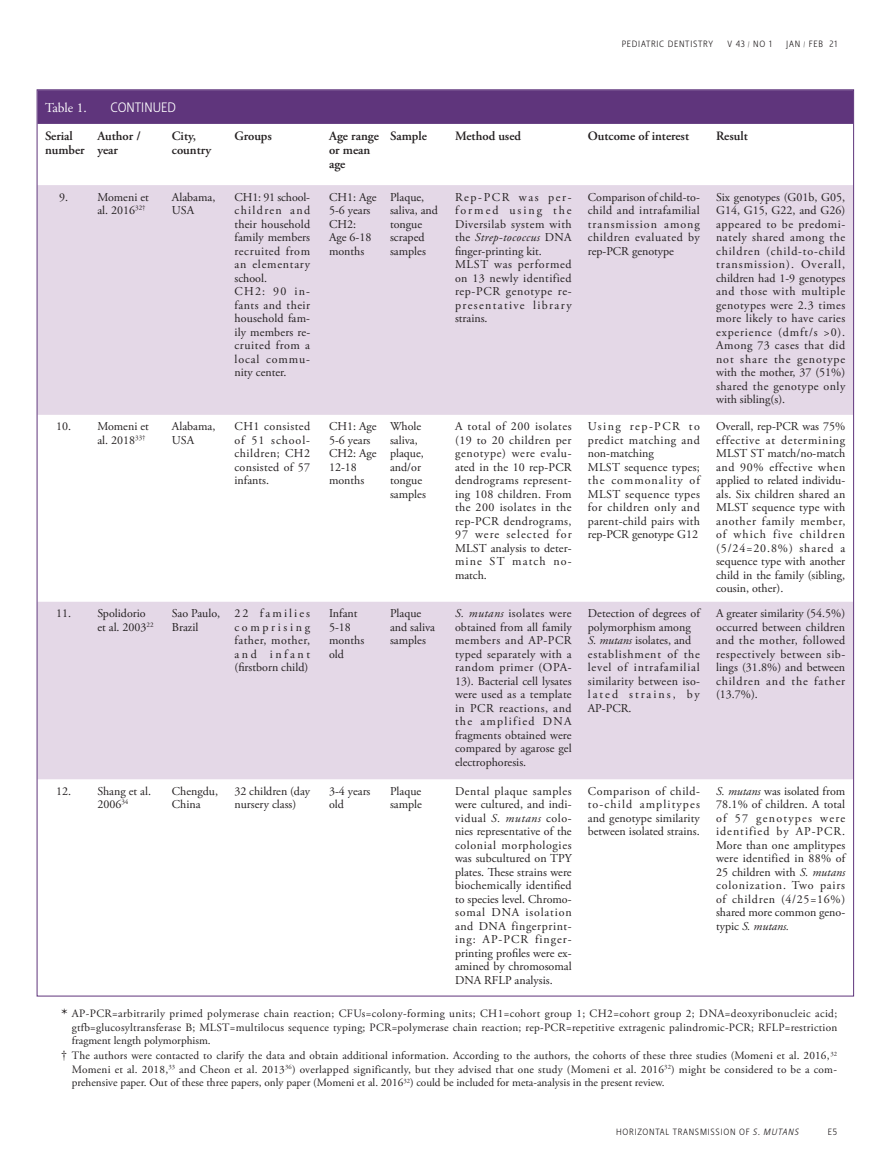
<style>
.page{position:relative;width:891px;height:1175px;background:#fff}
.page>*{position:absolute;margin:0;border:0;box-sizing:border-box;transform-origin:0 0}
.Body_Text_FIRST{font:300 13.5px "Stalemate";color:#fff}
.Body_Text_FIRST-2{font:13.5px "Adobe Garamond Pro";color:#fff}
.Body_Text_FIRST-3{font:600 12.75px/14.2px "Adobe Garamond Pro";color:#231f20}
.Body_Text_FIRST-4{font:12px/13.5px "Adobe Garamond Pro";color:#231f20}
.t1{font:11.25px/13.5px "Adobe Garamond Pro";color:#231f20;text-align:justify}
.t2{font:300 9px "Stalemate LF";letter-spacing:.08em;color:#231f20}
.s1{font-style:italic}
.s2{font-size:16.8px}
.s3{font-size:12.3px}
</style>
<div class="page">
<div style="left:39px;top:91px;width:813px;height:33px;background:#5f357c"></div>
<svg style="left:39px;top:185px;width:813px;height:594px;fill:#e4d8e7"></svg>
<p class="t2" style="left:622px;top:39px;width:93px">PEDIATRIC DENTISTRY</p>
<p class="t2" style="left:728px;top:39px;width:45px">V 43 <sup>/</sup> NO 1</p>
<p class="t2" style="left:786px;top:39px;width:52px">JAN <sup>/</sup> FEB 21</p>
<p class="Body_Text_FIRST-2" style="left:45px;top:100px;width:43px">Table 1.</p>
<p class="Body_Text_FIRST" style="left:110px;top:100px;width:67px">CONTINUED</p>
<p class="Body_Text_FIRST-3" style="left:45px;top:129px;width:29px">Serial</p>
<p class="Body_Text_FIRST-3" style="left:45px;top:143px;width:41px">number</p>
<p class="Body_Text_FIRST-3" style="left:97px;top:129px;width:45px">Author / year</p>
<p class="Body_Text_FIRST-3" style="left:172px;top:129px;width:41px">City, country</p>
<p class="Body_Text_FIRST-3" style="left:235px;top:129px;width:39px">Groups</p>
<p class="Body_Text_FIRST-3" style="left:329px;top:129px;width:51px">Age range or mean age</p>
<p class="Body_Text_FIRST-3" style="left:390px;top:129px;width:38px">Sample</p>
<p class="Body_Text_FIRST-3" style="left:455px;top:129px;width:68px">Method used</p>
<p class="Body_Text_FIRST-3" style="left:588px;top:129px;width:103px">Outcome of interest</p>
<p class="Body_Text_FIRST-3" style="left:716px;top:129px;width:33px">Result</p>
<p class="Body_Text_FIRST-4" style="left:59px;top:190px;width:10px">9.</p>
<p class="Body_Text_FIRST-4" style="left:97px;top:190px;width:53px">Momeni et al. 2016<sup>32†</sup></p>
<p class="Body_Text_FIRST-4" style="left:172px;top:190px;width:45px">Alabama,<br>USA</p>
<p class="Body_Text_FIRST-4" style="left:235px;top:190px;width:77px;text-align:justify">CH1: 91 school&shy;children and their household family members recruited from an elementary school.</p>
<p class="Body_Text_FIRST-4" style="left:235px;top:285px;width:77px;text-align:justify">CH2: 90 in&shy;fants and their household fam&shy;ily members re&shy;cruited from a local commu&shy;nity center.</p>
<p class="Body_Text_FIRST-4" style="left:329px;top:190px;width:49px">CH1: Age<br>5-6 years</p>
<p class="Body_Text_FIRST-4" style="left:329px;top:217px;width:44px">CH2:<br>Age 6-18 months</p>
<p class="Body_Text_FIRST-4" style="left:390px;top:190px;width:49px">Plaque, saliva, and tongue scraped samples</p>
<p class="Body_Text_FIRST-4" style="left:455px;top:190px;width:118px;text-align:justify">Rep-PCR was per&shy;formed using the Diversilab system with the <span class="s1">Strep-tococcus</span> DNA finger-printing kit.</p>
<p class="Body_Text_FIRST-4" style="left:455px;top:258px;width:118px;text-align:justify">MLST was performed on 13 newly identified rep-PCR genotype re&shy;presentative library strains.</p>
<p class="Body_Text_FIRST-4" style="left:588px;top:190px;width:114px;text-align:justify">Comparison of child-to&shy;child and intrafamilial transmission among children evaluated by rep-PCR genotype</p>
<p class="Body_Text_FIRST-4" style="left:716px;top:190px;width:131px;text-align:justify">Six genotypes (G01b, G05, G14, G15, G22, and G26) appeared to be predomi&shy;nately shared among the children (child-to-child transmission). Overall, children had 1-9 genotypes and those with multiple genotypes were 2.3 times more likely to have caries experience (dmft/s &gt;0).<br>Among 73 cases that did not share the genotype with the mother, 37 (51%) shared the genotype only with sibling(s).</p>
<p class="Body_Text_FIRST-4" style="left:56px;top:420px;width:16px">10.</p>
<p class="Body_Text_FIRST-4" style="left:97px;top:420px;width:53px">Momeni et al. 2018<sup>33†</sup></p>
<p class="Body_Text_FIRST-4" style="left:172px;top:420px;width:45px">Alabama,<br>USA</p>
<p class="Body_Text_FIRST-4" style="left:235px;top:420px;width:77px;text-align:justify">CH1 consisted of 51 school&shy;children; CH2 consisted of 57 infants.</p>
<p class="Body_Text_FIRST-4" style="left:329px;top:420px;width:49px">CH1: Age<br>5-6 years</p>
<p class="Body_Text_FIRST-4" style="left:329px;top:447px;width:49px">CH2: Age<br>12-18 months</p>
<p class="Body_Text_FIRST-4" style="left:390px;top:420px;width:37px">Whole saliva, plaque, and/or tongue samples</p>
<p class="Body_Text_FIRST-4" style="left:455px;top:420px;width:118px;text-align:justify">A total of 200 isolates (19 to 20 children per genotype) were evalu&shy;ated in the 10 rep-PCR dendrograms represent&shy;ing 108 children. From the 200 isolates in the rep-PCR dendrograms, 97 were selected for MLST analysis to deter&shy;mine ST match no&shy;match.</p>
<p class="Body_Text_FIRST-4" style="left:588px;top:420px;width:114px;text-align:justify">Using rep-PCR to predict matching and non-matching</p>
<p class="Body_Text_FIRST-4" style="left:588px;top:460px;width:114px;text-align:justify">MLST sequence types; the commonality of MLST sequence types for children only and parent-child pairs with rep-PCR genotype G12</p>
<p class="Body_Text_FIRST-4" style="left:716px;top:420px;width:131px;text-align:justify">Overall, rep-PCR was 75% effective at determining MLST ST match/no-match and 90% effective when applied to related individu&shy;als. Six children shared an MLST sequence type with another family member, of which five children (5/24=20.8%) shared a sequence type with another child in the family (sibling, cousin, other).</p>
<p class="Body_Text_FIRST-4" style="left:56px;top:607px;width:16px">11.</p>
<p class="Body_Text_FIRST-4" style="left:97px;top:607px;width:58px">Spolidorio et al. 2003<sup>22</sup></p>
<p class="Body_Text_FIRST-4" style="left:172px;top:607px;width:50px">Sao Paulo,<br>Brazil</p>
<p class="Body_Text_FIRST-4" style="left:235px;top:607px;width:77px;text-align:justify">22 families comprising father, mother, and infant (firstborn child)</p>
<p class="Body_Text_FIRST-4" style="left:329px;top:607px;width:37px">Infant<br>5-18 months old</p>
<p class="Body_Text_FIRST-4" style="left:390px;top:607px;width:46px">Plaque and saliva samples</p>
<p class="Body_Text_FIRST-4" style="left:455px;top:607px;width:118px;text-align:justify"><span class="s1">S. mutans</span> isolates were obtained from all family members and AP-PCR typed separately with a random primer (OPA-13). Bacterial cell lysates were used as a template in PCR reactions, and the amplified DNA fragments obtained were compared by agarose gel electrophoresis.</p>
<p class="Body_Text_FIRST-4" style="left:588px;top:607px;width:114px">Detection of degrees of polymorphism among</p>
<p class="Body_Text_FIRST-4" style="left:588px;top:634px;width:105px"><span class="s1">S. mutans</span> isolates, and</p>
<p class="Body_Text_FIRST-4" style="left:588px;top:647px;width:114px;text-align:justify">establishment of the level of intrafamilial similarity between iso&shy;lated strains, by AP-PCR.</p>
<p class="Body_Text_FIRST-4" style="left:716px;top:607px;width:131px;text-align:justify">A greater similarity (54.5%) occurred between children and the mother, followed respectively between sib&shy;lings (31.8%) and between children and the father (13.7%).</p>
<p class="Body_Text_FIRST-4" style="left:56px;top:784px;width:16px">12.</p>
<p class="Body_Text_FIRST-4" style="left:97px;top:784px;width:55px">Shang et al.<br>2006<sup>34</sup></p>
<p class="Body_Text_FIRST-4" style="left:172px;top:784px;width:48px">Chengdu,<br>China</p>
<p class="Body_Text_FIRST-4" style="left:235px;top:784px;width:77px">32 children (day nursery class)</p>
<p class="Body_Text_FIRST-4" style="left:329px;top:784px;width:43px">3-4 years old</p>
<p class="Body_Text_FIRST-4" style="left:390px;top:784px;width:33px">Plaque sample</p>
<p class="Body_Text_FIRST-4" style="left:455px;top:784px;width:118px;text-align:justify">Dental plaque samples were cultured, and indi&shy;vidual <span class="s1">S. mutans</span> colo&shy;nies representative of the colonial morphologies was subcultured on TPY plates. These strains were biochemically identified to species level. Chromo&shy;somal DNA isolation and DNA fingerprint&shy;ing: AP-PCR finger&shy;printing profiles were ex&shy;amined by chromosomal DNA RFLP analysis.</p>
<p class="Body_Text_FIRST-4" style="left:588px;top:784px;width:114px;text-align:justify">Comparison of child&shy;to-child amplitypes and genotype similarity between isolated strains.</p>
<p class="Body_Text_FIRST-4" style="left:716px;top:784px;width:131px;text-align:justify"><span class="s1">S. mutans</span> was isolated from 78.1% of children. A total of 57 genotypes were identified by AP-PCR.<br>More than one amplitypes were identified in 88% of 25 children with <span class="s1">S. mutans </span>colonization. Two pairs of children (4/25=16%) shared more common geno&shy;typic <span class="s1">S. mutans.</span></p>
<p class="t1" style="left:72px;top:1007px;width:767px;text-indent:-11px"><span class="s2">*</span> AP-PCR=arbitrarily primed polymerase chain reaction; CFUs=colony-forming units; CH1=cohort group 1; CH2=cohort group 2; DNA=deoxyribonucleic acid; gtfb=glucosyltransferase B; MLST=multilocus sequence typing; PCR=polymerase chain reaction; rep-PCR=repetitive extragenic palindromic-PCR; RFLP=restriction fragment length polymorphism.</p>
<p class="t1" style="left:72px;top:1049px;width:767px;text-indent:-11px"><span class="s3">†</span> The authors were contacted to clarify the data and obtain additional information. According to the authors, the cohorts of these three studies (Momeni et al. 2016,<sup>32<br></sup>Momeni et al. 2018,<sup>33</sup> and Cheon et al. 2013<sup>36</sup>) overlapped significantly, but they advised that one study (Momeni et al. 2016<sup>32</sup>) might be considered to be a com&shy;prehensive paper. Out of these three papers, only paper (Momeni et al. 2016<sup>32</sup>) could be included for meta-analysis in the present review.</p>
<p class="t2" style="left:616px;top:1126px;width:184px">HORIZONTAL TRANSMISSION OF <span class="s1">S. MUTANS</span></p>
<p class="t2" style="left:828px;top:1126px;width:11px">E5</p>
</div>
